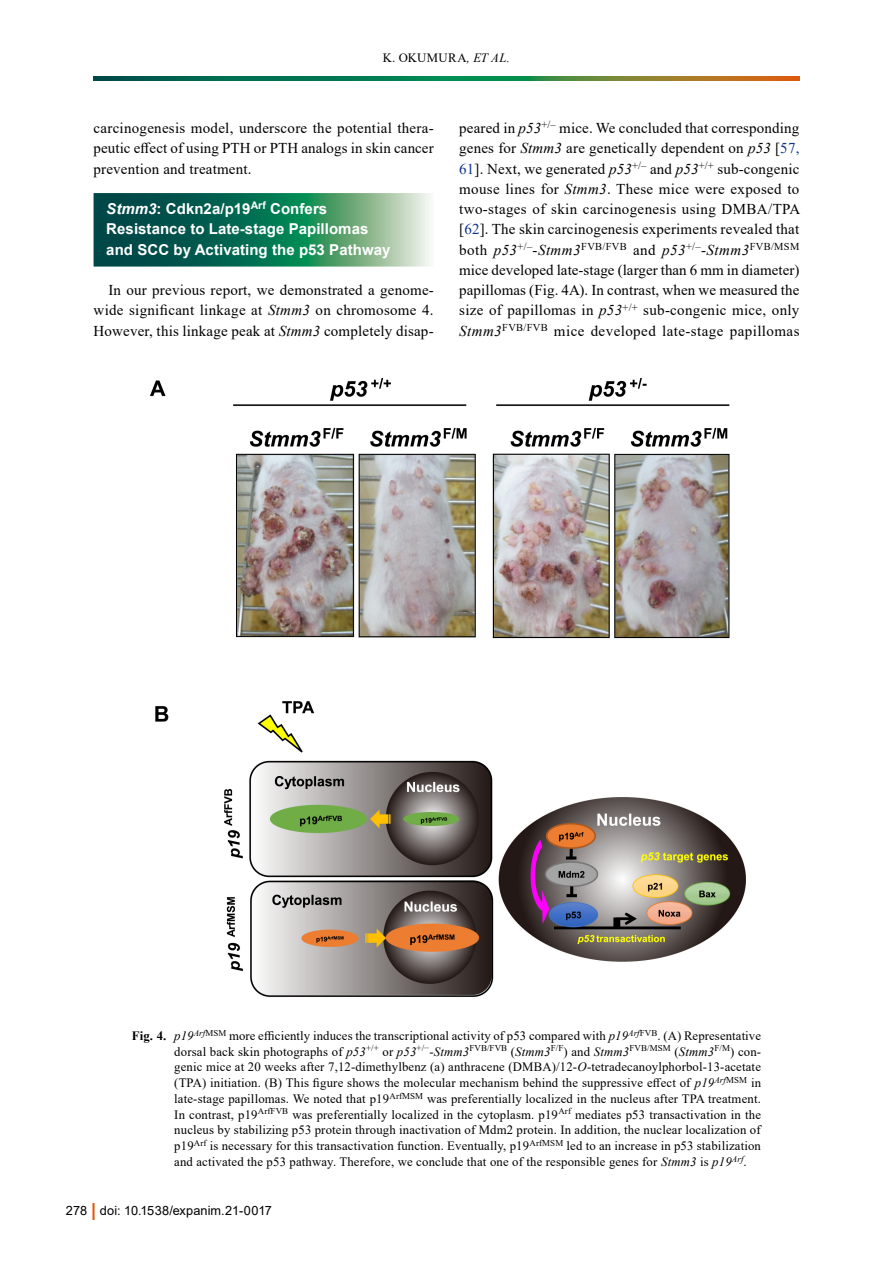
<style>
.page{position:relative;width:893px;height:1263px;background:#fff}
.page>*{position:absolute;margin:0;border:0;box-sizing:border-box;transform-origin:0 0}
.t1{font:15px/20.2px "Times New Roman";letter-spacing:.01em;color:#000;text-align:justify}
.t2{font:700 15px/20.2px "Arial";letter-spacing:.005em;color:#fff}
.t3{font:12.75px/15.8px "Times New Roman";letter-spacing:.01em;color:#000;text-align:justify}
.t4{font:12.75px "Arial";letter-spacing:.005em;color:#000}
.t5{font:12.75px "Times New Roman";letter-spacing:.035em;color:#000}
.t6{font:10.5px "Times New Roman";letter-spacing:.03em;color:#000}
.s1{font-style:italic}
.s2{color:#0c3388}
.s3{font-size:15px}
.s4{font-style:italic;font-size:15px}
.s5{font-weight:700}
.s6{font-weight:700;font-size:18px;color:#e15400}
</style>
<div class="page">
<svg style="left:94px;top:193px;width:336px;height:74px;background:#318067"></svg>
<svg style="left:94px;top:77px;width:705px;height:4px;background:#377842"></svg>
<img style="left:150px;top:378px;width:595px;height:619px">
<p class="t5" style="left:383px;top:48px;width:129px">K. OKUMURA<span class="s1">, ET AL.</span></p>
<p class="t1" style="left:94px;top:118px;width:342px">carcinogenesis model, underscore the potential thera&shy;peutic effect of using PTH or PTH analogs in skin cancer prevention and treatment.</p>
<p class="t2" style="left:106px;top:199px;width:286px"><span class="s1">Stmm3</span>: Cdkn2a/p19<sup>Arf</sup> Confers<br>Resistance to Late-stage Papillomas and SCC by Activating the p53 Pathway</p>
<p class="t1" style="left:94px;top:280px;width:342px;text-indent:15px">In our previous report, we demonstrated a genome&shy;wide significant linkage at <span class="s1">Stmm3</span> on chromosome 4.<br>However, this linkage peak at <span class="s1">Stmm3</span> completely disap-</p>
<p class="t1" style="left:459px;top:118px;width:343px">peared in <span class="s1">p53</span><sup>+/–</sup> mice. We concluded that corresponding genes for <span class="s1">Stmm3</span> are genetically dependent on <span class="s1">p53</span> [<span class="s2">57, 61</span>]. Next, we generated <span class="s1">p53</span><sup>+/–</sup> and <span class="s1">p53</span><sup>+/+</sup> sub-congenic mouse lines for <span class="s1">Stmm3</span>. These mice were exposed to two-stages of skin carcinogenesis using DMBA/TPA [<span class="s2">62</span>]. The skin carcinogenesis experiments revealed that</p>
<p class="t6" style="left:459px;top:239px;width:342px"><span class="s3">both</span> <span class="s4">p53</span>+/–<span class="s3">-</span><span class="s4">Stmm3</span>FVB/FVB <span class="s3">and</span> <span class="s4">p53</span>+/–<span class="s3">-</span><span class="s4">Stmm3</span>FVB/MSM</p>
<p class="t1" style="left:459px;top:259px;width:342px">mice developed late-stage (larger than 6 mm in diameter) papillomas (Fig. 4A). In contrast, when we measured the size of papillomas in <span class="s1">p53</span><sup>+/+</sup> sub-congenic mice, only <span class="s1">Stmm3</span><sup>FVB/FVB</sup> mice developed late-stage papillomas</p>
<p class="t3" style="left:174px;top:1027px;width:588px;text-indent:-42px"><span class="s5">Fig. 4.</span> <span class="s1">p19</span><sup>Arf</sup><sup>MSM</sup> more efficiently induces the transcriptional activity of p53 compared with <span class="s1">p19</span><sup>Arf</sup><sup>FVB</sup>. (A) Representative dorsal back skin photographs of <span class="s1">p53</span><sup>+/+</sup> or <span class="s1">p53</span><sup>+/−</sup>-<span class="s1">Stmm3</span><sup>FVB/FVB</sup> (<span class="s1">Stmm3</span><sup>F/F</sup>) and <span class="s1">Stmm3</span><sup>FVB/MSM</sup> (<span class="s1">Stmm3</span><sup>F/M</sup>) con&shy;genic mice at 20 weeks after 7,12-dimethylbenz (a) anthracene (DMBA)/12-<span class="s1">O</span>-tetradecanoylphorbol-13-acetate (TPA) initiation. (B) This figure shows the molecular mechanism behind the suppressive effect of <span class="s1">p19</span><sup>Arf</sup><sup>MSM</sup> in late-stage papillomas. We noted that p19<sup>ArfMSM</sup> was preferentially localized in the nucleus after TPA treatment.<br>In contrast, p19<sup>ArfFVB</sup> was preferentially localized in the cytoplasm. p19<sup>Arf</sup> mediates p53 transactivation in the nucleus by stabilizing p53 protein through inactivation of Mdm2 protein. In addition, the nuclear localization of p19<sup>Arf</sup> is necessary for this transactivation function. Eventually, p19<sup>ArfMSM</sup> led to an increase in p53 stabilization and activated the p53 pathway. Therefore, we conclude that one of the responsible genes for <span class="s1">Stmm3</span> is <span class="s1">p19</span><sup>Arf</sup>.</p>
<p class="t4" style="left:66px;top:1202px;width:207px">278 <span class="s6">|</span> doi: 10.1538/expanim.21-0017</p>
</div>
